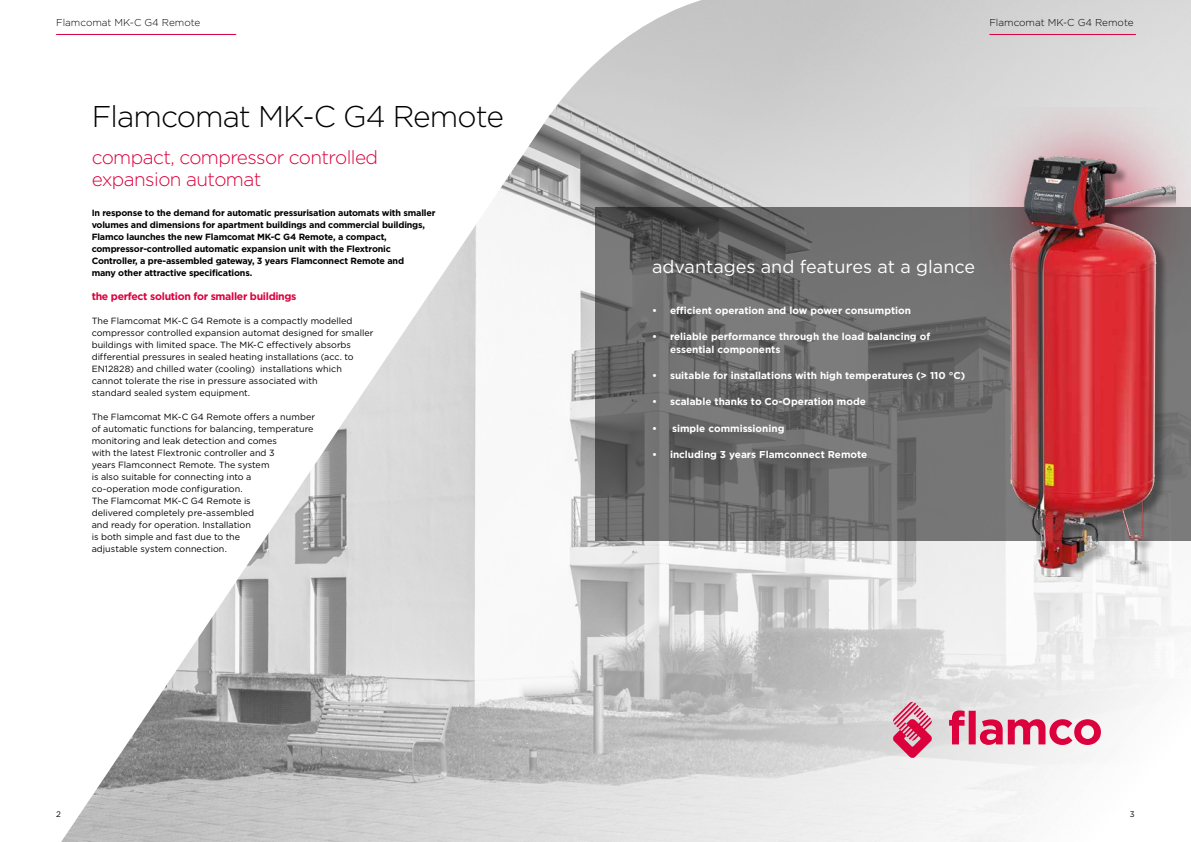
<style>
.page{position:relative;width:1191px;height:842px;background:#fff}
.page>*{position:absolute;margin:0;border:0;box-sizing:border-box;transform-origin:0 0}
.t1{font:300 30px "Gotham";letter-spacing:-.03em;color:#000}
.t2{font:300 19px/22.8px "Gotham";letter-spacing:-.03em;color:#dc013d}
.t3{font:18px "Gotham";color:#fff}
.t4{font:700 10.5px "Gotham";letter-spacing:-.03em;color:#dc013d}
.t5{font:700 10px/13px "Gotham";color:#fff}
.t6{font:300 10px "Gotham";color:#000}
.t7{font:9px/12px "Gotham";color:#000}
.t8{font:700 9px/12px "Gotham";letter-spacing:-.02em;color:#000}
.t9{font:8px "Gotham";color:#000}
</style>
<div class="page">
<img style="left:61px;top:0;width:1130px;height:842px">
<svg style="left:595px;top:207px;width:596px;height:333px;fill:#727272"></svg>
<img style="left:969px;top:108px;width:222px;height:268px">
<img style="left:1008px;top:157px;width:167px;height:419px">
<hr style="left:56px;top:34px;width:180px;height:1px;background:#dc013d">
<hr style="left:989px;top:34px;width:147px;height:1px;background:#dc013d">
<svg style="left:949px;top:710px;width:152px;height:35px"></svg>
<svg style="left:892px;top:702px;width:40px;height:56px"></svg>
<p class="t6" style="left:56px;top:17px;width:146px">Flamcomat MK-C G4 Remote</p>
<p class="t6" style="left:989px;top:17px;width:146px">Flamcomat MK-C G4 Remote</p>
<h1 class="t1" style="left:92px;top:100px;width:414px">Flamcomat MK-C G4 Remote</h1>
<h2 class="t2" style="left:92px;top:145px;width:288px">compact, compressor controlled expansion automat</h2>
<p class="t8" style="left:92px;top:207px;width:345px">In response to the demand for automatic pressurisation automats with smaller volumes and dimensions for apartment buildings and commercial buildings, Flamco launches the new Flamcomat MK-C G4 Remote, a compact, compressor-controlled automatic expansion unit with the Flextronic Controller, a pre-assembled gateway, 3 years Flamconnect Remote and<br>many other attractive specifications.</p>
<p class="t4" style="left:92px;top:290px;width:206px">the perfect solution for smaller buildings</p>
<p class="t7" style="left:92px;top:315px;width:283px">The Flamcomat MK-C G4 Remote is a compactly modelled compressor controlled expansion automat designed for smaller buildings with limited space. The MK-C effectively absorbs differential pressures in sealed heating installations (acc. to EN12828) and chilled water (cooling) installations which cannot tolerate the rise in pressure associated with<br>standard sealed system equipment.</p>
<p class="t7" style="left:92px;top:411px;width:225px">The Flamcomat MK-C G4 Remote offers a number of automatic functions for balancing, temperature monitoring and leak detection and comes<br>with the latest Flextronic controller and 3<br>years Flamconnect Remote. The system<br>is also suitable for connecting into a<br>co-operation mode configuration.<br>The Flamcomat MK-C G4 Remote is<br>delivered completely pre-assembled<br>and ready for operation. Installation<br>is both simple and fast due to the<br>adjustable system connection.</p>
<h3 class="t3" style="left:652px;top:256px;width:324px">advantages and features at a glance</h3>
<p class="t5" style="left:652px;top:303px;width:261px">• efficient operation and low power consumption</p>
<p class="t5" style="left:670px;top:329px;width:262px;text-indent:-18px">• reliable performance through the load balancing of essential components</p>
<p class="t5" style="left:652px;top:368px;width:315px">• suitable for installations with high temperatures (&gt; 110 °C)</p>
<p class="t5" style="left:652px;top:394px;width:215px">• scalable thanks to Co-Operation mode</p>
<p class="t5" style="left:652px;top:422px;width:134px">• simple commissioning</p>
<p class="t5" style="left:652px;top:448px;width:217px">• including 3 years Flamconnect Remote</p>
<p class="t9" style="left:56px;top:809px;width:6px">2</p>
<p class="t9" style="left:1130px;top:809px;width:6px">3</p>
</div>
